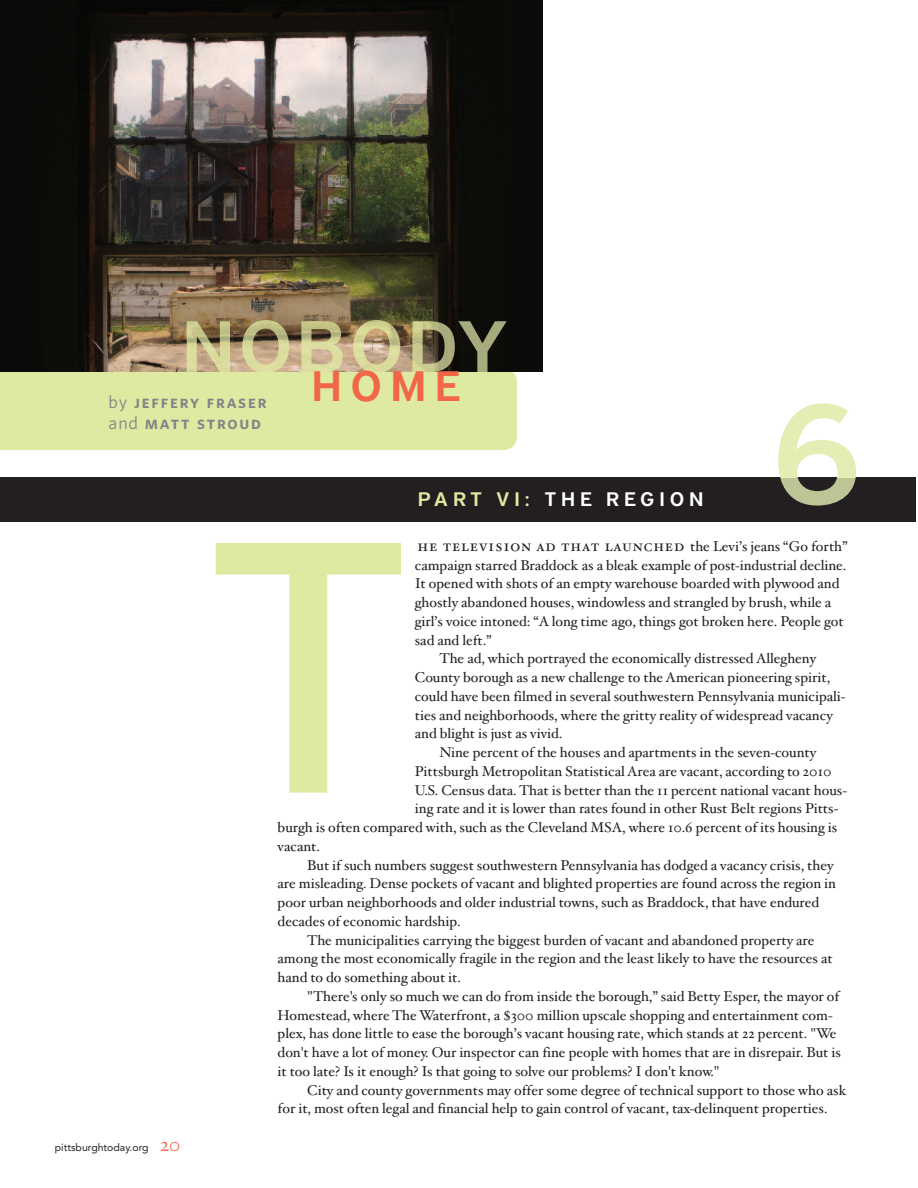
<style>
.page{position:relative;width:918px;height:1188px;background:#fff}
.page>*{position:absolute;margin:0;border:0;box-sizing:border-box;transform-origin:0 0}
.t1{font:600 42.3px "District";color:#f26648}
.t2{font:600 19.5px "District";letter-spacing:.25em;color:#fff}
.t3{font:18px "Whitney Semibold SC";letter-spacing:.1em;color:#808285}
.t4{font:16.5px "Hoefler Text Roman Small Caps";letter-spacing:.05em;color:#231f20}
.t5{font:14.25px "Hoefler Text";color:#231f20}
.t6{font:10.5px "Avenir";color:#231f20}
.s1{font-family:"Whitney"}
.s2{font-family:"Hoefler Titling HTF Lt Roman";font-size:21px;color:#f26648}
.s3{color:#dee9a2}
.s4{font-family:"Hoefler Text";font-size:14.25px}
</style>
<div class="page">
<div style="left:0;top:478px;width:916px;height:44px;background:#231f20"></div>
<div style="left:0;top:372px;width:517px;height:78px;background:#dee9a2"></div>
<img style="left:0;top:0;width:543px;height:372px">
<hr style="left:187px;top:372px;width:320px;height:1px;background:#dee9a2">
<img style="left:187px;top:320px;width:320px;height:52px">
<svg style="left:216px;top:543px;width:185px;height:250px"></svg>
<svg style="left:778px;top:403px;width:78px;height:75px"></svg>
<svg style="left:780px;top:478px;width:76px;height:28px;fill:#bdc597"></svg>
<p class="t3" style="left:109px;top:391px;width:160px"><span class="s1">by</span> jeffery fraser</p>
<p class="t3" style="left:109px;top:412px;width:154px"><span class="s1">and</span> matt stroud</p>
<h1 class="t1" style="left:311px;top:371px;width:151px">HOME</h1>
<p class="t6" style="left:55px;top:1143px;width:127px">pittsburghtoday.org <span class="s2">20</span></p>
<h2 class="t2" style="left:418px;top:492px;width:287px"><span class="s3">PART VI:</span> THE REGION</h2>
<p class="t4" style="left:418px;top:535px;width:432px">he television ad that launched <span class="s4">the Levi’s jeans “Go forth”</span></p>
<p class="t5" style="left:415px;top:556px;width:433px">campaign starred Braddock as a bleak example of post-industrial decline.</p>
<p class="t5" style="left:415px;top:575px;width:426px">It opened with shots of an empty warehouse boarded with plywood and</p>
<p class="t5" style="left:415px;top:594px;width:418px">ghostly abandoned houses, windowless and strangled by brush, while a</p>
<p class="t5" style="left:415px;top:612px;width:430px">girl’s voice intoned: “A long time ago, things got broken here. People got</p>
<p class="t5" style="left:415px;top:631px;width:78px">sad and left.”</p>
<p class="t5" style="left:440px;top:650px;width:378px">The ad, which portrayed the economically distressed Allegheny</p>
<p class="t5" style="left:415px;top:669px;width:417px">County borough as a new challenge to the American pioneering spirit,</p>
<p class="t5" style="left:415px;top:687px;width:432px">could have been filmed in several southwestern Pennsylvania municipali-</p>
<p class="t5" style="left:415px;top:706px;width:419px">ties and neighborhoods, where the gritty reality of widespread vacancy</p>
<p class="t5" style="left:415px;top:725px;width:149px">and blight is just as vivid.</p>
<p class="t5" style="left:440px;top:744px;width:378px">Nine percent of the houses and apartments in the seven-county</p>
<p class="t5" style="left:415px;top:762px;width:418px">Pittsburgh Metropolitan Statistical Area are vacant, according to 2010</p>
<p class="t5" style="left:415px;top:781px;width:434px">U.S. Census data. That is better than the 11 percent national vacant hous-</p>
<p class="t5" style="left:415px;top:800px;width:425px">ing rate and it is lower than rates found in other Rust Belt regions Pitts-</p>
<p class="t5" style="left:278px;top:819px;width:561px">burgh is often compared with, such as the Cleveland MSA, where 10.6 percent of its housing is</p>
<p class="t5" style="left:278px;top:837px;width:44px">vacant.</p>
<p class="t5" style="left:307px;top:856px;width:528px">But if such numbers suggest southwestern Pennsylvania has dodged a vacancy crisis, they</p>
<p class="t5" style="left:278px;top:875px;width:560px">are misleading. Dense pockets of vacant and blighted properties are found across the region in</p>
<p class="t5" style="left:278px;top:894px;width:543px">poor urban neighborhoods and older industrial towns, such as Braddock, that have endured</p>
<p class="t5" style="left:278px;top:913px;width:185px">decades of economic hardship.</p>
<p class="t5" style="left:307px;top:931px;width:509px">The municipalities carrying the biggest burden of vacant and abandoned property are</p>
<p class="t5" style="left:278px;top:950px;width:557px">among the most economically fragile in the region and the least likely to have the resources at</p>
<p class="t5" style="left:278px;top:969px;width:185px">hand to do something about it.</p>
<p class="t5" style="left:307px;top:988px;width:534px">"There's only so much we can do from inside the borough,” said Betty Esper, the mayor of</p>
<p class="t5" style="left:278px;top:1006px;width:557px">Homestead, where The Waterfront, a $300 million upscale shopping and entertainment com-</p>
<p class="t5" style="left:278px;top:1025px;width:560px">plex, has done little to ease the borough’s vacant housing rate, which stands at 22 percent. "We</p>
<p class="t5" style="left:278px;top:1044px;width:565px">don't have a lot of money. Our inspector can fine people with homes that are in disrepair. But is</p>
<p class="t5" style="left:278px;top:1063px;width:443px">it too late? Is it enough? Is that going to solve our problems? I don't know."</p>
<p class="t5" style="left:307px;top:1081px;width:541px">City and county governments may offer some degree of technical support to those who ask</p>
<p class="t5" style="left:278px;top:1100px;width:551px">for it, most often legal and financial help to gain control of vacant, tax-delinquent properties.</p>
</div>
